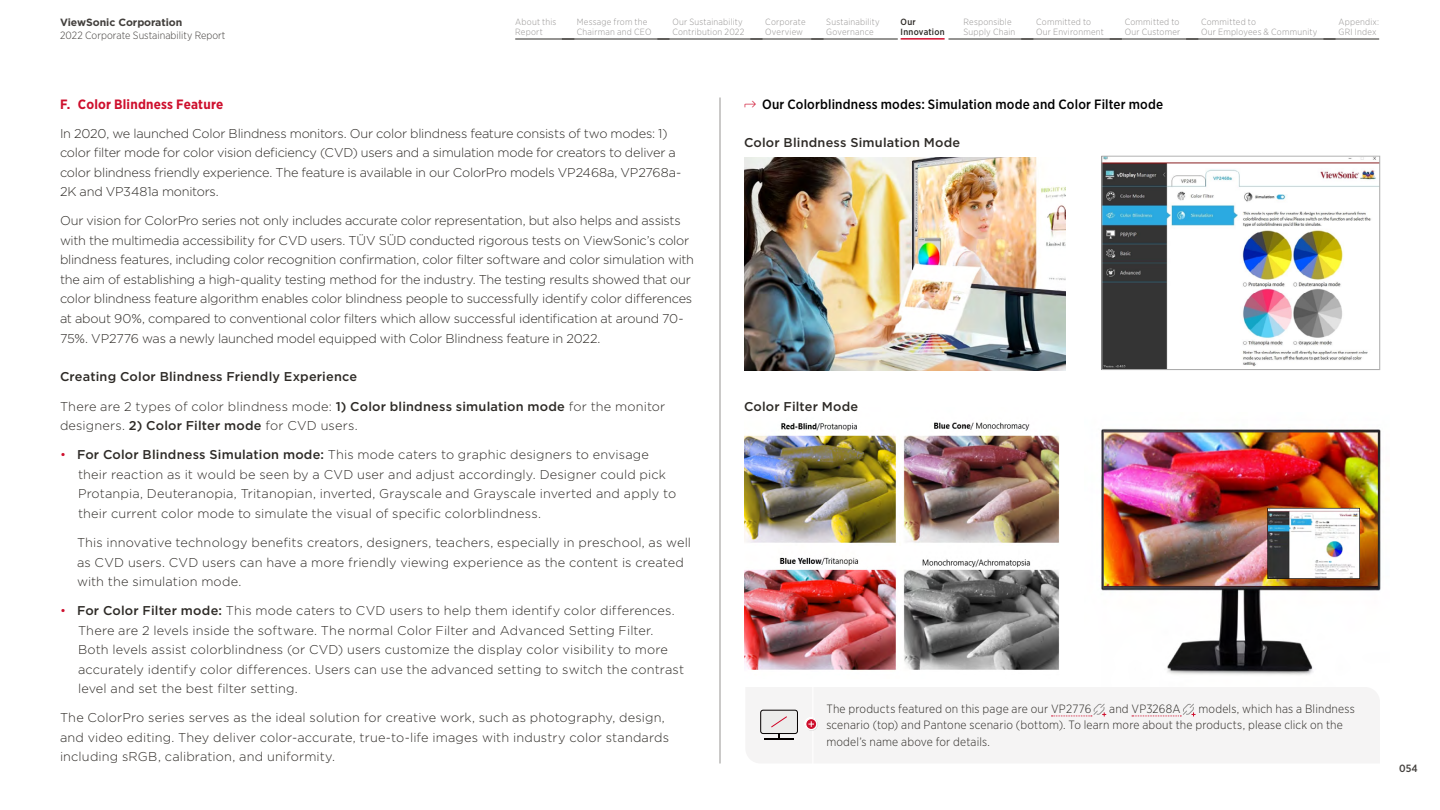
<style>
.page{position:relative;width:1440px;height:810px;background:#fff}
.page>*{position:absolute;margin:0;border:0;box-sizing:border-box;transform-origin:0 0}
.t1{font:500 13.5px "Gotham Narrow";letter-spacing:.015em;color:#000}
.t2{font:700 13.5px "Gotham Narrow";letter-spacing:.015em;color:#ce0f2d}
.t3{font:300 12.75px/19.5px "Gotham";letter-spacing:-.005em;color:#2d2a26}
.t4{font:300 12.75px/19.5px "Gotham";letter-spacing:.015em;color:#2d2a26}
.t5{font:500 12.75px "Gotham";letter-spacing:.015em;color:#2d2a26}
.t6{font:300 12px/16.5px "Gotham Narrow";letter-spacing:.015em;color:#2d2a26}
.t7{font:300 10.5px "Gotham Narrow";color:#423f3c}
.t8{font:700 10.5px "Gotham";letter-spacing:-.005em;color:#423f3c}
.t9{font:500 10.5px "Gotham Narrow";color:#423f3c}
.t10{font:300 9px/9.8px "Gotham Narrow";letter-spacing:.025em;color:#969493}
.t11{font:500 9px/9.8px "Gotham Narrow";letter-spacing:.025em;color:#2d2a26}
.s1{font-weight:500}
.s2{color:#ce0f2d}
</style>
<div class="page">
<img style="left:1101px;top:429px;width:280px;height:246px">
<img style="left:744px;top:422px;width:315px;height:248px">
<hr style="left:720px;top:98px;width:1px;height:666px;background:#969493">
<img style="left:1104px;top:158px;width:274px;height:210px">
<div style="left:1102px;top:156px;width:278px;height:214px;border:1px solid #b2b2b2"></div>
<img style="left:744px;top:157px;width:322px;height:213px">
<div style="left:746px;top:687px;width:634px;height:76px;background:#f5f4f4"></div>
<hr style="left:812px;top:685px;width:1px;height:81px;background:#fff">
<svg style="left:1051px;top:704px;width:55px;height:13px"></svg>
<svg style="left:1132px;top:704px;width:63px;height:13px"></svg>
<div style="left:804px;top:717px;width:13px;height:13px;background:#fff;border-radius:50%"></div>
<div style="left:806px;top:719px;width:12px;height:12px;background:#e6e5e5;border-radius:50%"></div>
<div style="left:806px;top:719px;width:12px;height:11px;background:#dedede;border-radius:50%"></div>
<div style="left:805px;top:718px;width:13px;height:12px;border:1px solid #fff;border-radius:50%"></div>
<svg style="left:805px;top:718px;width:12px;height:12px"></svg>
<div style="left:761px;top:710px;width:36px;height:24px;background:#ececeb;border-radius:2px"></div>
<div style="left:760px;top:710px;width:38px;height:24px;border:1px solid #040000;border-radius:2px"></div>
<hr style="left:764px;top:738px;width:30px;height:1px;background:#040000">
<svg style="left:771px;top:716px;width:16px;height:11px"></svg>
<hr style="left:515px;top:39px;width:59px;height:1px;background:#2d2a26">
<hr style="left:562px;top:39px;width:107px;height:1px;background:#2d2a26">
<hr style="left:657px;top:39px;width:106px;height:1px;background:#2d2a26">
<hr style="left:750px;top:39px;width:74px;height:1px;background:#2d2a26">
<hr style="left:811px;top:39px;width:87px;height:1px;background:#2d2a26">
<hr style="left:949px;top:39px;width:84px;height:1px;background:#2d2a26">
<hr style="left:1110px;top:39px;width:88px;height:1px;background:#2d2a26">
<hr style="left:1186px;top:39px;width:150px;height:1px;background:#2d2a26">
<hr style="left:1021px;top:39px;width:101px;height:1px;background:#2d2a26">
<hr style="left:1323px;top:39px;width:56px;height:1px;background:#2d2a26">
<hr style="left:901px;top:38px;width:44px;height:2px;background:#ce0f2d">
<p class="t8" style="left:60px;top:16px;width:124px">ViewSonic Corporation</p>
<p class="t7" style="left:60px;top:29px;width:167px">2022 Corporate Sustainability Report</p>
<p class="t10" style="left:515px;top:17px;width:43px">About this<br>Report</p>
<p class="t10" style="left:577px;top:17px;width:76px">Message from the<br>Chairman and CEO</p>
<p class="t10" style="left:672px;top:17px;width:74px">Our Sustainability<br>Contribution 2022</p>
<p class="t10" style="left:765px;top:17px;width:42px">Corporate<br>Overview</p>
<p class="t10" style="left:826px;top:17px;width:55px">Sustainability<br>Governance</p>
<p class="t10" style="left:964px;top:17px;width:53px">Responsible<br>Supply Chain</p>
<p class="t10" style="left:1125px;top:17px;width:57px">Committed to<br>Our Customer</p>
<p class="t10" style="left:1201px;top:17px;width:118px">Committed to<br>Our Employees &amp; Community</p>
<p class="t10" style="left:1036px;top:17px;width:69px">Committed to<br>Our Environment</p>
<p class="t10" style="left:1338px;top:17px;width:42px">Appendix:<br>GRI Index</p>
<p class="t11" style="left:901px;top:17px;width:45px">Our<br>Innovation</p>
<p class="t2" style="left:60px;top:96px;width:165px">F. Color Blindness Feature</p>
<p class="t3" style="left:60px;top:123px;width:623px">In 2020, we launched Color Blindness monitors. Our color blindness feature consists of two modes: 1) color filter mode for color vision deficiency (CVD) users and a simulation mode for creators to deliver a color blindness friendly experience. The feature is available in our ColorPro models VP2468a, VP2768a-2K and VP3481a monitors.</p>
<p class="t3" style="left:60px;top:211px;width:636px">Our vision for ColorPro series not only includes accurate color representation, but also helps and assists with the multimedia accessibility for CVD users. TÜV SÜD conducted rigorous tests on ViewSonic’s color blindness features, including color recognition confirmation, color filter software and color simulation with the aim of establishing a high-quality testing method for the industry. The testing results showed that our color blindness feature algorithm enables color blindness people to successfully identify color differences at about 90%, compared to conventional color filters which allow successful identification at around 70- 75%. VP2776 was a newly launched model equipped with Color Blindness feature in 2022.</p>
<p class="t5" style="left:60px;top:368px;width:299px">Creating Color Blindness Friendly Experience</p>
<p class="t4" style="left:60px;top:396px;width:607px">There are 2 types of color blindness mode: <span class="s1">1) Color blindness simulation mode</span> for the monitor designers. <span class="s1">2) Color Filter mode</span> for CVD users.</p>
<p class="t3" style="left:78px;top:445px;width:600px;text-indent:-18px"><span class="s2">•</span> <span class="s1">For Color Blindness Simulation mode:</span> This mode caters to graphic designers to envisage their reaction as it would be seen by a CVD user and adjust accordingly. Designer could pick Protanpia, Deuteranopia, Tritanopian, inverted, Grayscale and Grayscale inverted and apply to their current color mode to simulate the visual of specific colorblindness.</p>
<p class="t3" style="left:77px;top:532px;width:616px">This innovative technology benefits creators, designers, teachers, especially in preschool, as well as CVD users. CVD users can have a more friendly viewing experience as the content is created with the simulation mode.</p>
<p class="t3" style="left:78px;top:601px;width:608px;text-indent:-18px"><span class="s2">•</span> <span class="s1">For Color Filter mode:</span> This mode caters to CVD users to help them identify color differences.<br>There are 2 levels inside the software. The normal Color Filter and Advanced Setting Filter.<br>Both levels assist colorblindness (or CVD) users customize the display color visibility to more accurately identify color differences. Users can use the advanced setting to switch the contrast level and set the best filter setting.</p>
<p class="t3" style="left:60px;top:708px;width:611px">The ColorPro series serves as the ideal solution for creative work, such as photography, design, and video editing. They deliver color-accurate, true-to-life images with industry color standards including sRGB, calibration, and uniformity.</p>
<p class="t1" style="left:762px;top:96px;width:403px">Our Colorblindness modes: Simulation mode and Color Filter mode</p>
<p class="t5" style="left:744px;top:134px;width:218px">Color Blindness Simulation Mode</p>
<p class="t5" style="left:744px;top:398px;width:116px">Color Filter Mode</p>
<p class="t6" style="left:826px;top:700px;width:266px">The products featured on this page are our VP2776</p>
<p class="t6" style="left:1109px;top:700px;width:73px">and VP3268A</p>
<p class="t6" style="left:826px;top:700px;width:530px;text-indent:372px">models, which has a Blindness scenario (top) and Pantone scenario (bottom). To learn more about the products, please click on the model’s name above for details.</p>
<p class="t9" style="left:1399px;top:762px;width:20px">054</p>
</div>
